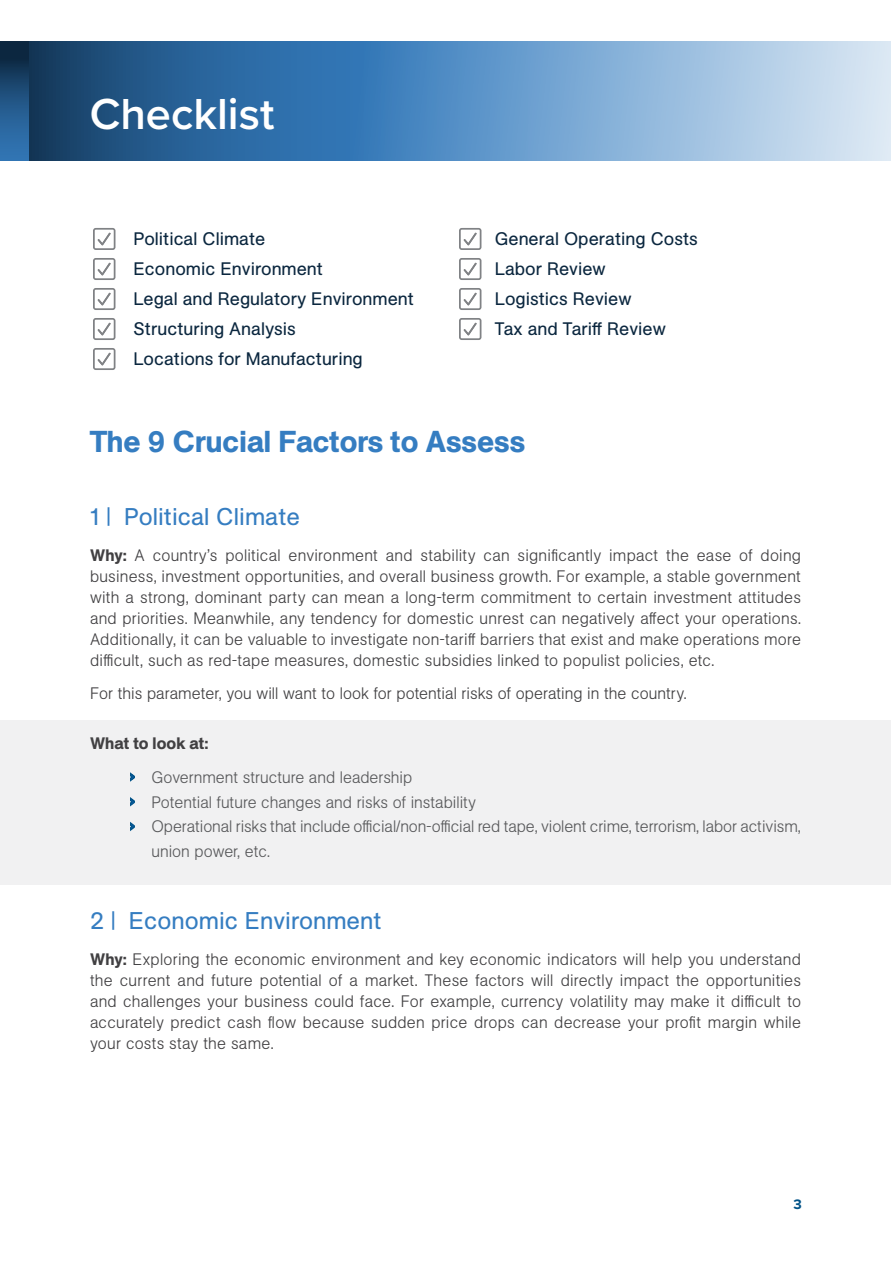
<style>
.page{position:relative;width:891px;height:1263px;background:#fff}
.page>*{position:absolute;margin:0;border:0;box-sizing:border-box;transform-origin:0 0}
.t1{font:600 45px "Proxima Nova";color:#fff}
.t2{font:500 30px "Unlimited Sans";color:#357dc1}
.t3{font:24px "Unlimited Sans";color:#357dc1}
.t4{font:18px/30px "Unlimited Sans";color:#0b273f}
.t5{font:300 16.5px/21px "Unlimited Sans";letter-spacing:.01em;color:#414042;text-align:justify}
.t6{font:300 16.5px/33.8px "Unlimited Sans";letter-spacing:-.005em;color:#58595b}
.t7{font:700 14.25px "Proxima Nova";color:#005287}
.s1{font-weight:500}
.s2{font-weight:500;color:#414042}
.s3{color:#005287}
</style>
<div class="page">
<div style="left:0;top:720px;width:891px;height:165px;background:#f1f1f2"></div>
<svg style="left:28px;top:42px;width:863px;height:118px;background:#6392bd"></svg>
<div style="left:0;top:42px;width:28px;height:118px;background:linear-gradient(to bottom,#0a2339,#357dc0)"></div>
<hr style="left:0;top:42px;width:1px;height:118px;background:#4578b4">
<svg style="left:93px;top:228px;width:23px;height:22px"></svg>
<svg style="left:459px;top:228px;width:23px;height:22px"></svg>
<svg style="left:93px;top:258px;width:23px;height:22px"></svg>
<svg style="left:459px;top:258px;width:23px;height:22px"></svg>
<svg style="left:93px;top:288px;width:23px;height:22px"></svg>
<svg style="left:459px;top:288px;width:23px;height:22px"></svg>
<svg style="left:93px;top:318px;width:23px;height:22px"></svg>
<svg style="left:459px;top:318px;width:23px;height:22px"></svg>
<svg style="left:93px;top:348px;width:23px;height:22px"></svg>
<h1 class="t1" style="left:90px;top:80px;width:186px">Checklist</h1>
<p class="t4" style="left:134px;top:223px;width:282px">Political Climate<br>Economic Environment<br>Legal and Regulatory Environment<br>Structuring Analysis<br>Locations for Manufacturing</p>
<p class="t4" style="left:495px;top:223px;width:204px">General Operating Costs<br>Labor Review<br>Logistics Review<br>Tax and Tariff Review</p>
<h2 class="t2" style="left:90px;top:419px;width:437px">The 9 Crucial Factors to Assess</h2>
<h3 class="t3" style="left:90px;top:500px;width:211px">1 | Political Climate</h3>
<p class="t5" style="left:90px;top:544px;width:713px"><span class="s1">Why:</span> A country’s political environment and stability can significantly impact the ease of doing business, investment opportunities, and overall business growth. For example, a stable government with a strong, dominant party can mean a long-term commitment to certain investment attitudes and priorities. Meanwhile, any tendency for domestic unrest can negatively affect your operations.<br>Additionally, it can be valuable to investigate non-tariff barriers that exist and make operations more difficult, such as red-tape measures, domestic subsidies linked to populist policies, etc.</p>
<p class="t5" style="left:90px;top:682px;width:598px">For this parameter, you will want to look for potential risks of operating in the country.</p>
<p class="t6" style="left:130px;top:726px;width:283px;text-indent:-40px"><span class="s2">What to look at:<br></span><span class="s3">›</span> Government structure and leadership</p>
<p class="t6" style="left:130px;top:784px;width:347px"><span class="s3">›</span> Potential future changes and risks of instability</p>
<p class="t6" style="left:130px;top:809px;width:672px"><span class="s3">›</span> Operational risks that include official/non-official red tape, violent crime, terrorism, labor activism,</p>
<p class="t6" style="left:152px;top:834px;width:120px">union power, etc.</p>
<h3 class="t3" style="left:90px;top:904px;width:293px">2 | Economic Environment</h3>
<p class="t5" style="left:90px;top:948px;width:713px"><span class="s1">Why:</span> Exploring the economic environment and key economic indicators will help you understand the current and future potential of a market. These factors will directly impact the opportunities and challenges your business could face. For example, currency volatility may make it difficult to accurately predict cash flow because sudden price drops can decrease your profit margin while your costs stay the same.</p>
<p class="t7" style="left:793px;top:1194px;width:10px">3</p>
</div>
